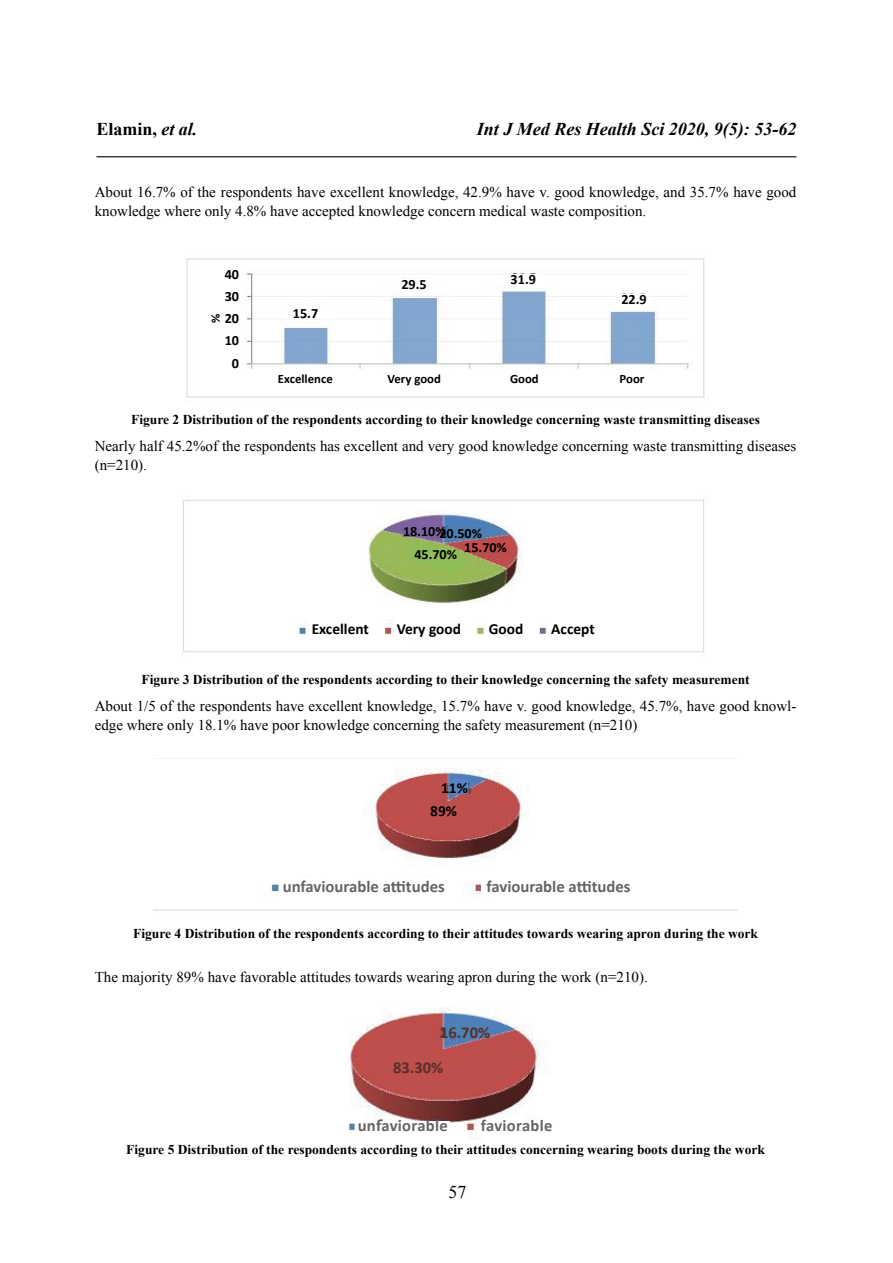
<style>
.page{position:relative;width:893px;height:1263px;background:#fff}
.page>*{position:absolute;margin:0;border:0;box-sizing:border-box;transform-origin:0 0}
.t1{font:italic 700 18px "Times New Roman";color:#000}
.t2{font:700 18px "Times New Roman";color:#000}
.t3{font:18px "Times New Roman";color:#000}
.t4{font:700 16.8px "Calibri";color:#656565}
.t5{font:700 16.5px "Calibri";letter-spacing:.02em;color:#656565}
.t6{font:700 16.5px "Calibri";color:#582f2c}
.t7{font:700 15.45px "Calibri";color:#000}
.t8{font:700 15.3px "Calibri";color:#000}
.t9{font:15px/18.8px "Times New Roman";color:#000}
.t10{font:700 14.1px/22px "Calibri";color:#000;text-align:center}
.t11{font:700 13.5px "Times New Roman";color:#000}
.t12{font:700 12.75px "Calibri";color:#000}
.s1{font-style:italic}
</style>
<div class="page">
<hr style="left:96px;top:156px;width:700px;height:1px;background:#000">
<img style="left:186px;top:258px;width:519px;height:140px">
<div style="left:619px;top:294px;width:30px;height:12px;background:#fff"></div>
<div style="left:509px;top:275px;width:39px;height:13px;background:#fff"></div>
<div style="left:400px;top:279px;width:35px;height:15px;background:#fff"></div>
<div style="left:285px;top:306px;width:48px;height:13px;background:#fff"></div>
<div style="left:239px;top:369px;width:412px;height:23px;background:#fff"></div>
<div style="left:197px;top:263px;width:47px;height:115px;background:#fff"></div>
<img style="left:182px;top:499px;width:523px;height:154px">
<div style="left:403px;top:525px;width:39px;height:12px;background:#7d63a3"></div>
<div style="left:446px;top:527px;width:39px;height:11px;background:#4e7fb2"></div>
<div style="left:464px;top:541px;width:50px;height:11px;background:#c44c4a"></div>
<svg style="left:409px;top:536px;width:59px;height:38px;background:#91ab61"></svg>
<div style="left:487px;top:617px;width:37px;height:25px;background:#fff"></div>
<div style="left:548px;top:617px;width:63px;height:27px;background:#fff"></div>
<div style="left:309px;top:617px;width:65px;height:25px;background:#fff"></div>
<div style="left:394px;top:617px;width:74px;height:25px;background:#fff"></div>
<img style="left:153px;top:758px;width:585px;height:153px">
<div style="left:449px;top:779px;width:18px;height:14px;background:#5a81c1"></div>
<div style="left:432px;top:775px;width:15px;height:23px;background:#be4f4d"></div>
<div style="left:428px;top:803px;width:43px;height:20px;background:#be4f4d"></div>
<div style="left:482px;top:873px;width:182px;height:25px;background:#fff"></div>
<div style="left:281px;top:877px;width:169px;height:21px;background:#fff"></div>
<img style="left:349px;top:1007px;width:191px;height:132px">
<div style="left:444px;top:1024px;width:46px;height:14px;background:#4d83b4"></div>
<div style="left:389px;top:1057px;width:65px;height:20px;background:#be4f4d"></div>
<div style="left:477px;top:1118px;width:86px;height:18px;background:#fff"></div>
<div style="left:358px;top:1121px;width:91px;height:14px;background:#fff"></div>
<p class="t2" style="left:96px;top:117px;width:103px">Elamin, <span class="s1">et al.</span></p>
<p class="t1" style="left:477px;top:117px;width:321px">Int J Med Res Health Sci 2020, 9(5): 53-62</p>
<p class="t9" style="left:95px;top:182px;width:703px">About 16.7% of the respondents have excellent knowledge, 42.9% have v. good knowledge, and 35.7% have good knowledge where only 4.8% have accepted knowledge concern medical waste composition.</p>
<p class="t10" style="left:225px;top:263px;width:16px">40<br>30<br>20<br>10<br>0</p>
<p class="t12" style="left:207px;top:323px;width:11px;rotate:-90deg">%</p>
<p class="t10" style="left:293px;top:302px;width:27px">15.7</p>
<p class="t10" style="left:401px;top:274px;width:27px">29.5</p>
<p class="t10" style="left:511px;top:268px;width:27px">31.9</p>
<p class="t10" style="left:621px;top:288px;width:27px">22.9</p>
<p class="t12" style="left:278px;top:371px;width:56px">Excellence</p>
<p class="t12" style="left:388px;top:371px;width:55px">Very good</p>
<p class="t12" style="left:510px;top:371px;width:30px">Good</p>
<p class="t12" style="left:620px;top:371px;width:26px">Poor</p>
<p class="t11" style="left:131px;top:410px;width:630px">Figure 2 Distribution of the respondents according to their knowledge concerning waste transmitting diseases</p>
<p class="t9" style="left:95px;top:437px;width:703px">Nearly half 45.2%of the respondents has excellent and very good knowledge concerning waste transmitting diseases (n=210).</p>
<p class="t10" style="left:403px;top:521px;width:81px">18.10%20.50%</p>
<p class="t10" style="left:414px;top:543px;width:44px">45.70%</p>
<p class="t10" style="left:464px;top:536px;width:44px">15.70%</p>
<p class="t7" style="left:312px;top:619px;width:59px">Excellent</p>
<p class="t7" style="left:397px;top:619px;width:66px">Very good</p>
<p class="t7" style="left:489px;top:619px;width:36px">Good</p>
<p class="t7" style="left:551px;top:619px;width:45px">Accept</p>
<p class="t11" style="left:141px;top:670px;width:610px">Figure 3 Distribution of the respondents according to their knowledge concerning the safety measurement</p>
<p class="t9" style="left:95px;top:696px;width:703px">About 1/5 of the respondents have excellent knowledge, 15.7% have v. good knowledge, 45.7%, have good knowl&shy;edge where only 18.1% have poor knowledge concerning the safety measurement (n=210)</p>
<p class="t8" style="left:441px;top:778px;width:28px">11%</p>
<p class="t8" style="left:430px;top:801px;width:28px">89%</p>
<p class="t4" style="left:283px;top:876px;width:164px">unfaviourable attitudes</p>
<p class="t4" style="left:486px;top:876px;width:146px">faviourable attitudes</p>
<p class="t11" style="left:133px;top:924px;width:626px">Figure 4 Distribution of the respondents according to their attitudes towards wearing apron during the work</p>
<p class="t9" style="left:95px;top:968px;width:554px">The majority 89% have favorable attitudes towards wearing apron during the work (n=210).</p>
<p class="t6" style="left:440px;top:1022px;width:52px">16.70%</p>
<p class="t6" style="left:393px;top:1057px;width:52px">83.30%</p>
<p class="t5" style="left:358px;top:1115px;width:92px">unfaviorable</p>
<p class="t5" style="left:481px;top:1115px;width:73px">faviorable</p>
<p class="t11" style="left:126px;top:1140px;width:640px">Figure 5 Distribution of the respondents according to their attitudes concerning wearing boots during the work</p>
<p class="t3" style="left:449px;top:1180px;width:19px">57</p>
</div>
